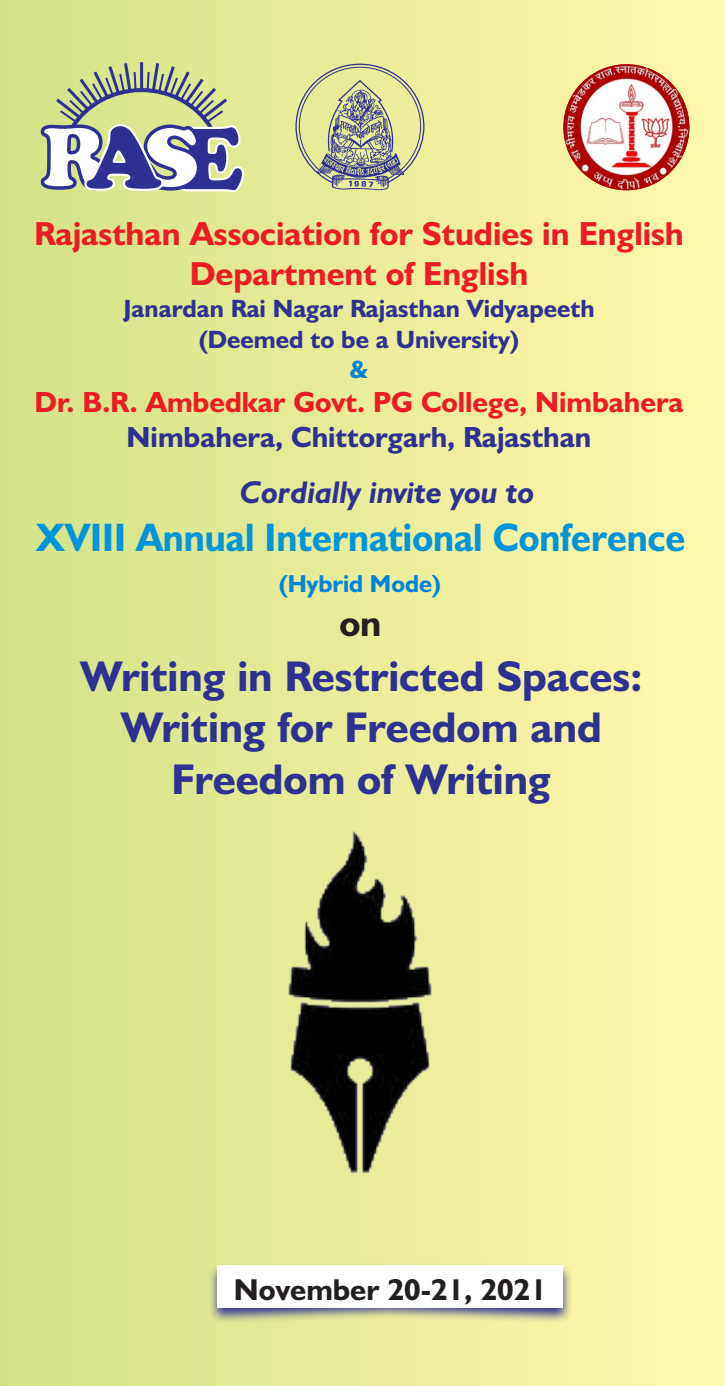
<style>
.page{position:relative;width:725px;height:1386px;background:#fff}
.page>*{position:absolute;margin:0;border:0;box-sizing:border-box;transform-origin:0 0}
.t1{font:700 43.23px/51.8px "Humanist 521 BT";color:#2e3092;text-align:center}
.t2{font:700 39.9px "Humanist 521 BT";color:#0095da;scale:.93 1}
.t3{font:700 37.62px "Humanist 521 BT";color:#231f20}
.t4{font:700 33.43px/40.1px "Humanist 521 BT";color:#ed1c24;text-align:center}
.t5{font:italic 700 31.5px "Humanist 521 BT";color:#2e3092}
.t6{font:700 30.28px "Humanist 521 BT";color:#231f20}
.t7{font:700 29.22px "Humanist 521 BT";color:#ed1c24}
.t8{font:700 29.22px "Humanist 521 BT";color:#2e3092}
.t9{font:700 25.03px/30.1px "Humanist 521 BT";color:#2e3092;text-align:center}
.t10{font:700 25.03px "Humanist 521 BT";color:#0383da}
.t11{font:700 24.5px "Humanist 521 BT";color:#0383da}
</style>
<div class="page">
<div style="left:0;top:0;width:724px;height:1386px;background:linear-gradient(to right,#d2e288,#fff7ad)"></div>
<img style="left:208px;top:1263px;width:364px;height:61px">
<div style="left:218px;top:1266px;width:344px;height:42px;background:#fff"></div>
<svg style="left:41px;top:62px;width:203px;height:130px"></svg>
<svg style="left:295px;top:63px;width:130px;height:121px;background:#d7da99"></svg>
<img style="left:318px;top:82px;width:85px;height:108px">
<img style="left:563px;top:64px;width:126px;height:126px;border-radius:50%">
<img style="left:261px;top:821px;width:198px;height:369px">
<p class="t4" style="left:34px;top:217px;width:651px">Rajasthan Association for Studies in English<br>Department of English</p>
<p class="t9" style="left:123px;top:296px;width:472px">Janardan Rai Nagar Rajasthan Vidyapeeth (Deemed to be a University)</p>
<p class="t10" style="left:350px;top:359px;width:20px">&amp;</p>
<p class="t7" style="left:34px;top:389px;width:650px">Dr. B.R. Ambedkar Govt. PG College, Nimbahera</p>
<p class="t8" style="left:127px;top:425px;width:466px">Nimbahera, Chittorgarh, Rajasthan</p>
<p class="t5" style="left:240px;top:479px;width:296px">Cordially invite you to</p>
<p class="t2" style="left:36px;top:521px;width:699px">XVIII Annual International Conference</p>
<p class="t11" style="left:279px;top:573px;width:164px">(Hybrid Mode)</p>
<p class="t3" style="left:339px;top:608px;width:44px">on</p>
<p class="t1" style="left:80px;top:654px;width:563px">Writing in Restricted Spaces:<br>Writing for Freedom and<br>Freedom of Writing</p>
<p class="t6" style="left:234px;top:1277px;width:314px">November 20-21, 2021</p>
</div>
